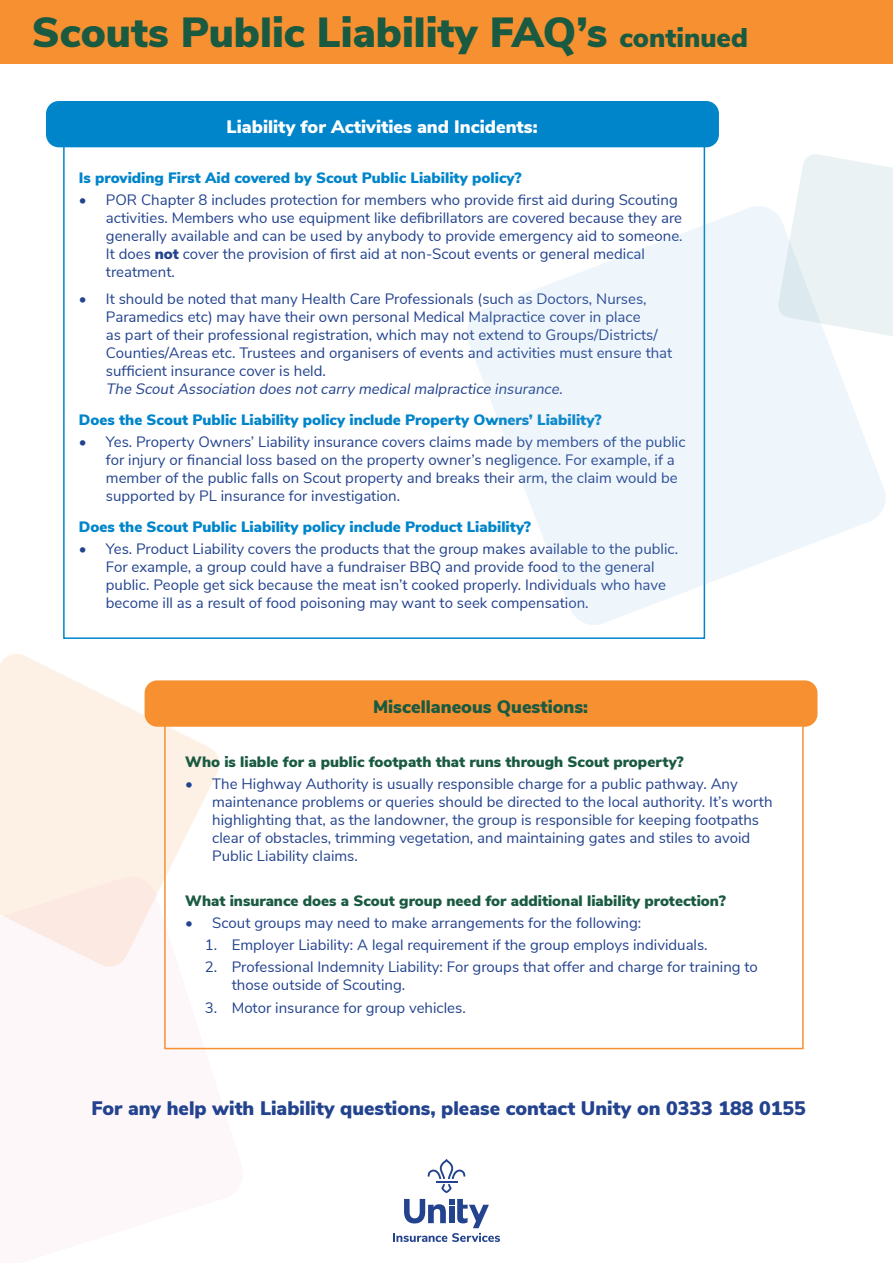
<style>
.page{position:relative;width:893px;height:1263px;background:#fff}
.page>*{position:absolute;margin:0;border:0;box-sizing:border-box;transform-origin:0 0}
.t1{font:900 42px "Nunito Sans";color:#195a41}
.t2{font:900 19.5px "Nunito Sans";color:#23438e}
.t3{font:900 18px "Nunito Sans";color:#fff}
.t4{font:900 18px "Nunito Sans";color:#195a41}
.t5{font:15px/18px "Nunito Sans";color:#23438e}
.t6{font:900 15px "Nunito Sans";color:#0085ca}
.t7{font:900 15px "Nunito Sans";color:#195a41}
.t8{font:italic 15px "Nunito Sans";color:#23438e}
.s1{font-size:27px}
.s2{font-weight:900}
</style>
<div class="page">
<div style="left:0;top:0;width:893px;height:64px;background:#f69030"></div>
<svg style="left:427px;top:1159px;width:39px;height:34px"></svg>
<hr style="left:436px;top:1180px;width:21px;height:2px;background:#23438e">
<svg style="left:393px;top:1199px;width:107px;height:43px"></svg>
<svg style="left:0;top:654px;width:220px;height:313px;fill:#fdf1e6"></svg>
<div style="left:46px;top:101px;width:673px;height:46px;background:#0085ca;border-radius:13px"></div>
<div style="left:145px;top:680px;width:672px;height:47px;background:#f69030;border-radius:13px"></div>
<svg style="left:467px;top:203px;width:419px;height:425px;fill:#eff6fb"></svg>
<svg style="left:777px;top:154px;width:116px;height:190px"></svg>
<h1 class="t1" style="left:32px;top:1px;width:717px">Scouts Public Liability FAQ’s <span class="s1">continued</span></h1>
<p class="t3" style="left:227px;top:114px;width:313px">Liability for Activities and Incidents:</p>
<p class="t6" style="left:79px;top:167px;width:444px">Is providing First Aid covered by Scout Public Liability policy?</p>
<p class="t5" style="left:106px;top:190px;width:578px;text-indent:-27px">• POR Chapter 8 includes protection for members who provide first aid during Scouting activities. Members who use equipment like defibrillators are covered because they are generally available and can be used by anybody to provide emergency aid to someone.<br>It does <span class="s2">not</span> cover the provision of first aid at non-Scout events or general medical treatment.</p>
<p class="t5" style="left:106px;top:289px;width:568px;text-indent:-27px">• It should be noted that many Health Care Professionals (such as Doctors, Nurses, Paramedics etc) may have their own personal Medical Malpractice cover in place<br>as part of their professional registration, which may not extend to Groups/Districts/ Counties/Areas etc. Trustees and organisers of events and activities must ensure that sufficient insurance cover is held.</p>
<p class="t8" style="left:106px;top:378px;width:461px">The ScoutAssociation does notcarry medicalmalpractice insurance.</p>
<p class="t6" style="left:79px;top:408px;width:524px">Does the Scout Public Liability policy include Property Owners’ Liability?</p>
<p class="t5" style="left:106px;top:432px;width:581px;text-indent:-27px">• Yes. Property Owners’ Liability insurance covers claims made by members of the public for injury or financial loss based on the property owner’s negligence. For example, if a member of the public falls on Scout property and breaks their arm, the claim would be supported by PL insurance for investigation.</p>
<p class="t6" style="left:79px;top:515px;width:454px">Does the Scout Public Liability policy include Product Liability?</p>
<p class="t5" style="left:106px;top:539px;width:574px;text-indent:-27px">• Yes. Product Liability covers the products that the group makes available to the public.<br>For example, a group could have a fundraiser BBQ and provide food to the general public. People get sick because the meat isn’t cooked properly. Individuals who have become ill as a result of food poisoning may want to seek compensation.</p>
<p class="t4" style="left:373px;top:693px;width:217px">Miscellaneous Questions:</p>
<p class="t7" style="left:185px;top:750px;width:500px">Who is liable for a public footpath that runs through Scout property?</p>
<p class="t5" style="left:212px;top:774px;width:562px;text-indent:-27px">• The Highway Authority is usually responsible charge for a public pathway. Any maintenance problems or queries should be directed to the local authority. It’s worth highlighting that, as the landowner, the group is responsible for keeping footpaths clear of obstacles, trimming vegetation, and maintaining gates and stiles to avoid Public Liability claims.</p>
<p class="t7" style="left:185px;top:889px;width:542px">What insurance does a Scout group need for additional liability protection?</p>
<p class="t5" style="left:185px;top:913px;width:457px">• Scout groups may need to make arrangements for the following:</p>
<p class="t5" style="left:205px;top:935px;width:504px">1. Employer Liability: A legal requirement if the group employs individuals.</p>
<p class="t5" style="left:232px;top:957px;width:528px;text-indent:-27px">2. Professional Indemnity Liability: For groups that offer and charge for training to those outside of Scouting.</p>
<p class="t5" style="left:205px;top:997px;width:263px">3. Motor insurance for group vehicles.</p>
<h2 class="t2" style="left:92px;top:1093px;width:716px">For any help with Liability questions, please contact Unity on 0333 188 0155</h2>
</div>
